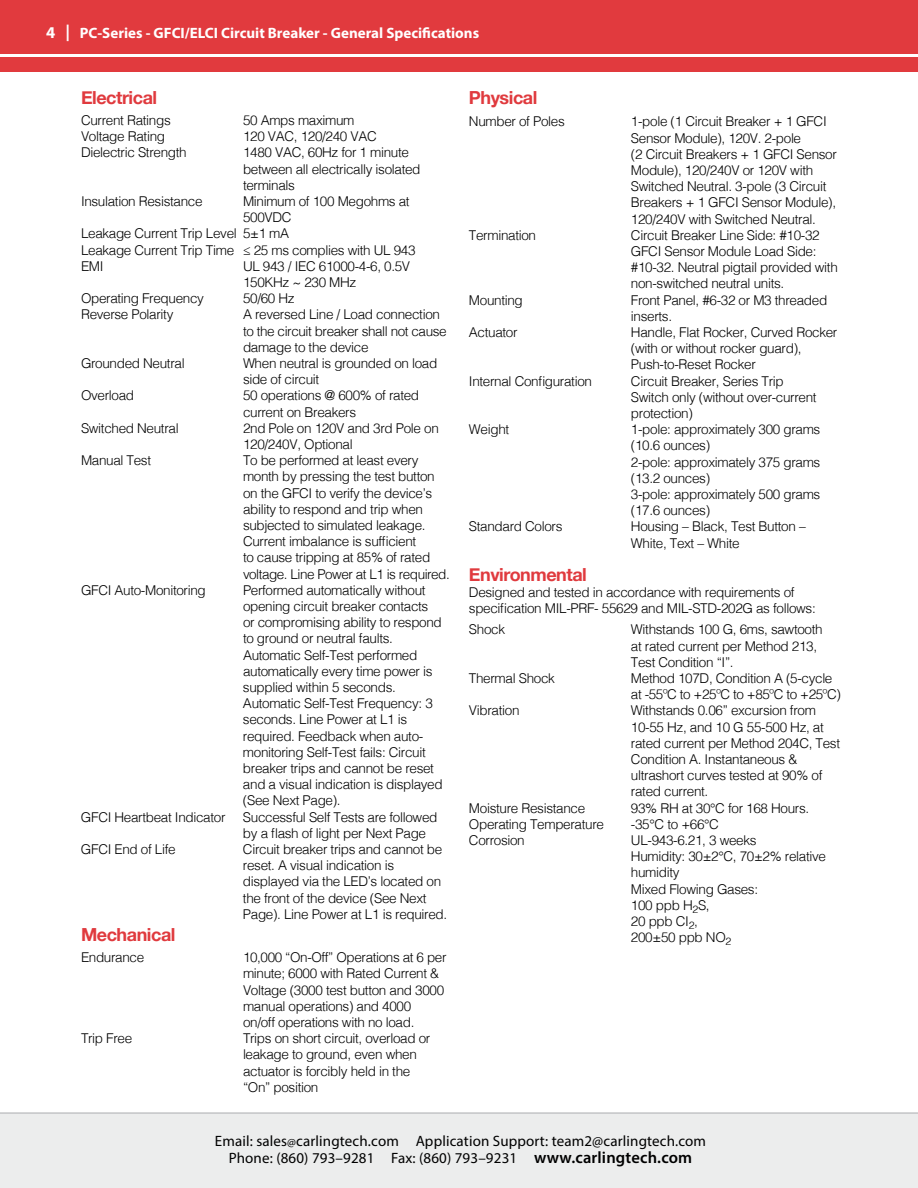
<style>
.page{position:relative;width:918px;height:1188px;background:#fff}
.page>*{position:absolute;margin:0;border:0;box-sizing:border-box;transform-origin:0 0}
.t1{font:700 18px "Helvetica Neue";letter-spacing:-.025em;color:#e03a3e}
.t2{font:15px/16.8px "Myriad Pro";letter-spacing:.01em;color:#000;text-align:center}
.t3{font:700 15px "Myriad Pro";color:#fff}
.t4{font:300 13.5px/16.2px "Helvetica";letter-spacing:-.025em;color:#000}
.s1{font-size:16.5px}
.s2{font-size:12px}
.s3{font-weight:600;font-size:16.5px}
</style>
<div class="page">
<div style="left:0;top:1112px;width:918px;height:76px;background:#eceded"></div>
<hr style="left:0;top:1112px;width:918px;height:2px;background:#c7c8ca">
<div style="left:0;top:57px;width:918px;height:15px;background:#e13a3e"></div>
<div style="left:0;top:0;width:918px;height:54px;background:#e13a3e"></div>
<p class="t3" style="left:46px;top:23px;width:434px"><span class="s1">4 |</span> PC-Series - GFCI/ELCI Circuit Breaker - General Specifications</p>
<h1 class="t1" style="left:81px;top:83px;width:78px">Electrical</h1>
<p class="t4" style="left:81px;top:111px;width:91px">Current Ratings</p>
<p class="t4" style="left:243px;top:111px;width:113px">50 Amps maximum</p>
<p class="t4" style="left:81px;top:127px;width:86px">Voltage Rating</p>
<p class="t4" style="left:243px;top:127px;width:135px">120 VAC, 120/240 VAC</p>
<p class="t4" style="left:81px;top:144px;width:107px">Dielectric Strength</p>
<p class="t4" style="left:243px;top:144px;width:179px">1480 VAC, 60Hz for 1 minute between all electrically isolated terminals</p>
<p class="t4" style="left:81px;top:192px;width:123px">Insulation Resistance</p>
<p class="t4" style="left:243px;top:192px;width:168px">Minimum of 100 Megohms at</p>
<p class="t4" style="left:243px;top:208px;width:50px">500VDC</p>
<p class="t4" style="left:81px;top:225px;width:210px">Leakage Current Trip Level 5±1 mA</p>
<p class="t4" style="left:81px;top:241px;width:336px">Leakage Current Trip Time ≤ 25 ms complies with UL 943</p>
<p class="t4" style="left:81px;top:257px;width:24px">EMI</p>
<p class="t4" style="left:243px;top:257px;width:169px">UL 943 / IEC 61000-4-6, 0.5V<br>150KHz ~ 230 MHz</p>
<p class="t4" style="left:81px;top:289px;width:124px">Operating Frequency</p>
<p class="t4" style="left:243px;top:289px;width:53px">50/60 Hz</p>
<p class="t4" style="left:81px;top:306px;width:94px">Reverse Polarity</p>
<p class="t4" style="left:243px;top:306px;width:205px">A reversed Line / Load connection to the circuit breaker shall not cause damage to the device</p>
<p class="t4" style="left:81px;top:354px;width:105px">Grounded Neutral</p>
<p class="t4" style="left:243px;top:354px;width:196px">When neutral is grounded on load side of circuit</p>
<p class="t4" style="left:81px;top:387px;width:55px">Overload</p>
<p class="t4" style="left:243px;top:387px;width:178px">50 operations @ 600% of rated current on Breakers</p>
<p class="t4" style="left:81px;top:419px;width:99px">Switched Neutral</p>
<p class="t4" style="left:243px;top:419px;width:197px">2nd Pole on 120V and 3rd Pole on<br>120/240V, Optional</p>
<p class="t4" style="left:81px;top:451px;width:72px">Manual Test</p>
<p class="t4" style="left:243px;top:451px;width:208px">To be performed at least every month by pressing the test button on the GFCI to verify the device’s ability to respond and trip when subjected to simulated leakage.<br>Current imbalance is sufficient<br>to cause tripping at 85% of rated voltage. Line Power at L1 is required.</p>
<p class="t4" style="left:81px;top:581px;width:126px">GFCI Auto-Monitoring</p>
<p class="t4" style="left:243px;top:581px;width:201px">Performed automatically without opening circuit breaker contacts or compromising ability to respond to ground or neutral faults.<br>Automatic Self-Test performed automatically every time power is supplied within 5 seconds.<br>Automatic Self-Test Frequency: 3 seconds. Line Power at L1 is required. Feedback when auto&shy;monitoring Self-Test fails: Circuit breaker trips and cannot be reset and a visual indication is displayed (See Next Page).</p>
<p class="t4" style="left:81px;top:808px;width:146px">GFCI Heartbeat Indicator</p>
<p class="t4" style="left:243px;top:808px;width:196px">Successful Self Tests are followed by a flash of light per Next Page</p>
<p class="t4" style="left:81px;top:840px;width:96px">GFCI End of Life</p>
<p class="t4" style="left:243px;top:840px;width:206px">Circuit breaker trips and cannot be reset. A visual indication is displayed via the LED’s located on the front of the device (See Next Page). Line Power at L1 is required.</p>
<h1 class="t1" style="left:81px;top:921px;width:96px">Mechanical</h1>
<p class="t4" style="left:81px;top:948px;width:65px">Endurance</p>
<p class="t4" style="left:243px;top:948px;width:205px">10,000 “On-Off” Operations at 6 per minute; 6000 with Rated Current &amp;<br>Voltage (3000 test button and 3000 manual operations) and 4000 on/off operations with no load.</p>
<p class="t4" style="left:81px;top:1029px;width:53px">Trip Free</p>
<p class="t4" style="left:243px;top:1029px;width:189px">Trips on short circuit, overload or leakage to ground, even when actuator is forcibly held in the “On” position</p>
<h1 class="t1" style="left:469px;top:83px;width:70px">Physical</h1>
<p class="t4" style="left:469px;top:113px;width:97px">Number of Poles</p>
<p class="t4" style="left:631px;top:113px;width:207px">1-pole (1 Circuit Breaker + 1 GFCI<br>Sensor Module), 120V. 2-pole<br>(2 Circuit Breakers + 1 GFCI Sensor<br>Module), 120/240V or 120V with<br>Switched Neutral. 3-pole (3 Circuit<br>Breakers + 1 GFCI Sensor Module),<br>120/240V with Switched Neutral.</p>
<p class="t4" style="left:469px;top:226px;width:69px">Termination</p>
<p class="t4" style="left:631px;top:226px;width:208px">Circuit Breaker Line Side: #10-32<br>GFCI Sensor Module Load Side: #10-32. Neutral pigtail provided with non-switched neutral units.</p>
<p class="t4" style="left:469px;top:291px;width:55px">Mounting</p>
<p class="t4" style="left:631px;top:291px;width:198px">Front Panel, #6-32 or M3 threaded inserts.</p>
<p class="t4" style="left:469px;top:323px;width:50px">Actuator</p>
<p class="t4" style="left:631px;top:323px;width:208px">Handle, Flat Rocker, Curved Rocker (with or without rocker guard),<br>Push-to-Reset Rocker</p>
<p class="t4" style="left:469px;top:372px;width:125px">Internal Configuration</p>
<p class="t4" style="left:631px;top:372px;width:187px">Circuit Breaker, Series Trip<br>Switch only (without over-current protection)</p>
<p class="t4" style="left:469px;top:420px;width:42px">Weight</p>
<p class="t4" style="left:631px;top:420px;width:191px">1-pole: approximately 300 grams (10.6 ounces)<br>2-pole: approximately 375 grams (13.2 ounces)<br>3-pole: approximately 500 grams (17.6 ounces)</p>
<p class="t4" style="left:469px;top:518px;width:95px">Standard Colors</p>
<p class="t4" style="left:631px;top:518px;width:176px">Housing – Black, Test Button –<br>White, Text – White</p>
<h1 class="t1" style="left:469px;top:560px;width:119px">Environmental</h1>
<p class="t4" style="left:469px;top:583px;width:348px">Designed and tested in accordance with requirements of specification MIL-PRF- 55629 and MIL-STD-202G as follows:</p>
<p class="t4" style="left:469px;top:621px;width:38px">Shock</p>
<p class="t4" style="left:631px;top:621px;width:193px">Withstands 100 G, 6ms, sawtooth at rated current per Method 213,<br>Test Condition “I”.</p>
<p class="t4" style="left:469px;top:669px;width:87px">Thermal Shock</p>
<p class="t4" style="left:631px;top:669px;width:211px">Method 107D, Condition A (5-cycle at -55ºC to +25ºC to +85ºC to +25ºC)</p>
<p class="t4" style="left:469px;top:702px;width:52px">Vibration</p>
<p class="t4" style="left:631px;top:702px;width:211px">Withstands 0.06” excursion from<br>10-55 Hz, and 10 G 55-500 Hz, at rated current per Method 204C, Test<br>Condition A. Instantaneous &amp; ultrashort curves tested at 90% of rated current.</p>
<p class="t4" style="left:469px;top:799px;width:118px">Moisture Resistance</p>
<p class="t4" style="left:631px;top:799px;width:180px">93% RH at 30°C for 168 Hours.</p>
<p class="t4" style="left:469px;top:815px;width:137px">Operating Temperature</p>
<p class="t4" style="left:631px;top:815px;width:90px">-35°C to +66°C</p>
<p class="t4" style="left:469px;top:831px;width:57px">Corrosion</p>
<p class="t4" style="left:631px;top:831px;width:197px">UL-943-6.21, 3 weeks<br>Humidity: 30±2°C, 70±2% relative humidity<br>Mixed Flowing Gases:<br>100 ppb H<sub>2</sub>S,<br>20 ppb CI<sub>2</sub>,<br>200±50 ppb NO<sub>2</sub></p>
<p class="t2" style="left:215px;top:1132px;width:493px">Email: sales<span class="s2">@</span>carlingtech.com Application Support: team2@carlingtech.com<br>Phone: (860) 793–9281 Fax: (860) 793–9231 <span class="s3">www.carlingtech.com</span></p>
</div>
